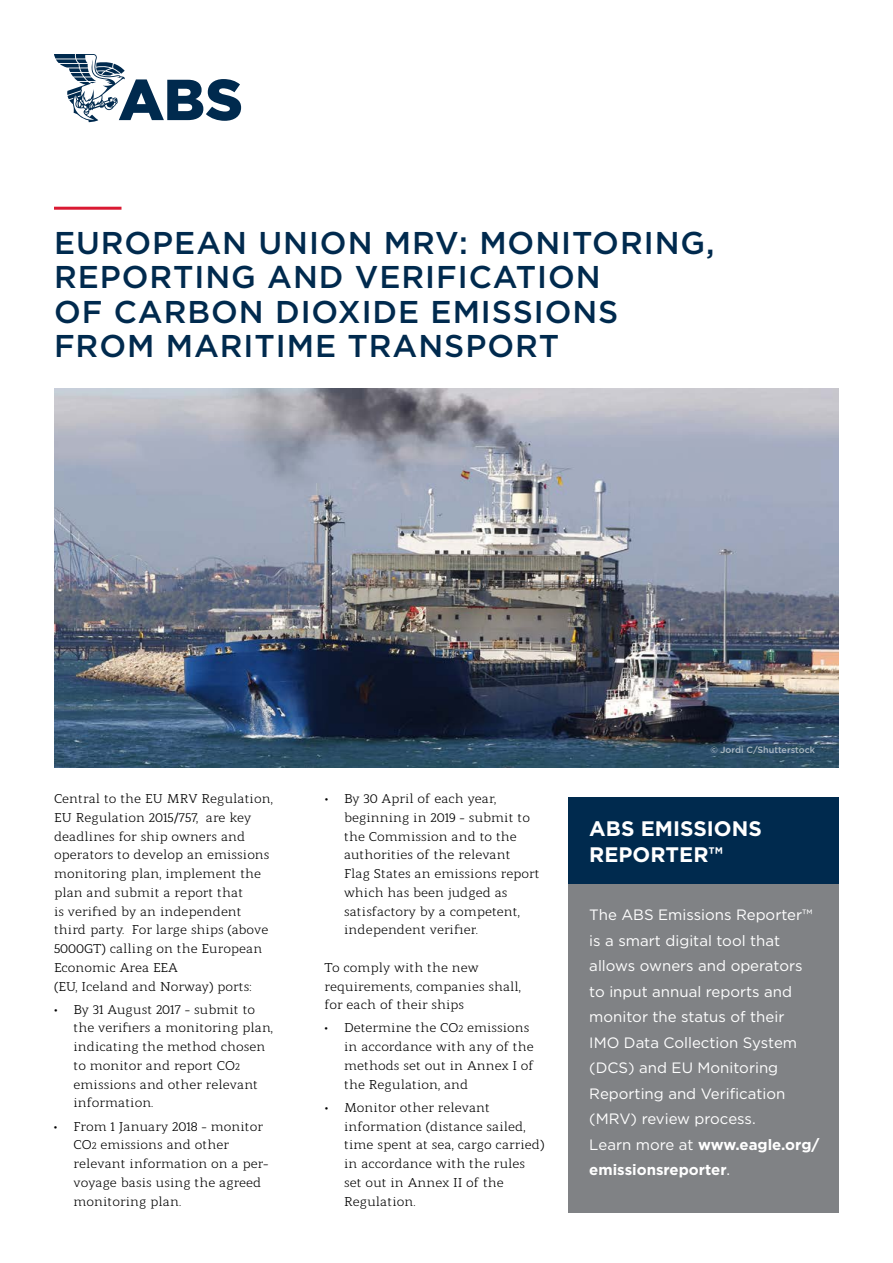
<style>
.page{position:relative;width:893px;height:1263px;background:#fff}
.page>*{position:absolute;margin:0;border:0;box-sizing:border-box;transform-origin:0 0}
.t1{font:500 31.5px/34.5px "Gotham";letter-spacing:.03em;color:#002a4e}
.t2{font:700 21px/25.2px "Gotham";color:#fff}
.t3{font:15px/25.5px "Gotham";color:#fff}
.t4{font:12.75px/18.8px "Modum";color:#000}
.t5{font:500 9px "Gotham";color:#fff}
.s1{font-size:9.75px}
.s2{font-weight:700}
</style>
<div class="page">
<div style="left:568px;top:878px;width:271px;height:334px;background:#808285"></div>
<div style="left:568px;top:797px;width:271px;height:87px;background:#002a4e"></div>
<hr style="left:54px;top:207px;width:68px;height:3px;background:#da1a32">
<svg style="left:54px;top:54px;width:187px;height:68px"></svg>
<img style="left:54px;top:389px;width:785px;height:378px">
<h1 class="t1" style="left:54px;top:225px;width:662px">EUROPEAN UNION MRV: MONITORING,<br>REPORTING AND VERIFICATION<br>OF CARBON DIOXIDE EMISSIONS<br>FROM MARITIME TRANSPORT</h1>
<p class="t4" style="left:54px;top:788px;width:220px">Central to the EU MRV Regulation,<br>EU Regulation 2015/757, are key deadlines for ship owners and operators to develop an emissions monitoring plan, implement the plan and submit a report that<br>is verified by an independent third party. For large ships (above<br>5000GT) calling on the European<br>Economic Area EEA<br>(EU, Iceland and Norway) ports:</p>
<p class="t4" style="left:73px;top:999px;width:201px;text-indent:-19px">• By 31 August 2017 - submit to the verifiers a monitoring plan, indicating the method chosen to monitor and report CO<span class="s1">2 </span>emissions and other relevant information.</p>
<p class="t4" style="left:73px;top:1115px;width:196px;text-indent:-19px">• From 1 January 2018 - monitor<br>CO<span class="s1">2</span> emissions and other relevant information on a per&shy;voyage basis using the agreed monitoring plan.</p>
<p class="t4" style="left:344px;top:788px;width:197px;text-indent:-19px">• By 30 April of each year, beginning in 2019 - submit to the Commission and to the authorities of the relevant<br>Flag States an emissions report which has been judged as satisfactory by a competent, independent verifier.</p>
<p class="t4" style="left:325px;top:957px;width:198px">To comply with the new requirements, companies shall, for each of their ships</p>
<p class="t4" style="left:344px;top:1017px;width:191px;text-indent:-20px">• Determine the CO<span class="s1">2</span> emissions in accordance with any of the methods set out in Annex I of the Regulation, and</p>
<p class="t4" style="left:344px;top:1097px;width:202px;text-indent:-19px">• Monitor other relevant information (distance sailed, time spent at sea, cargo carried) in accordance with the rules set out in Annex II of the<br>Regulation.</p>
<p class="t5" style="left:710px;top:743px;width:106px">© Jordi C/Shutterstock</p>
<h2 class="t2" style="left:589px;top:816px;width:174px">ABS EMISSIONS<br>REPORTER™</h2>
<p class="t3" style="left:589px;top:902px;width:232px">The ABS Emissions Reporter™ is a smart digital tool that allows owners and operators to input annual reports and monitor the status of their<br>IMO Data Collection System (DCS) and EU Monitoring<br>Reporting and Verification (MRV) review process.<br>Learn more at <span class="s2">www.eagle.org/ emissionsreporter</span>.</p>
</div>
